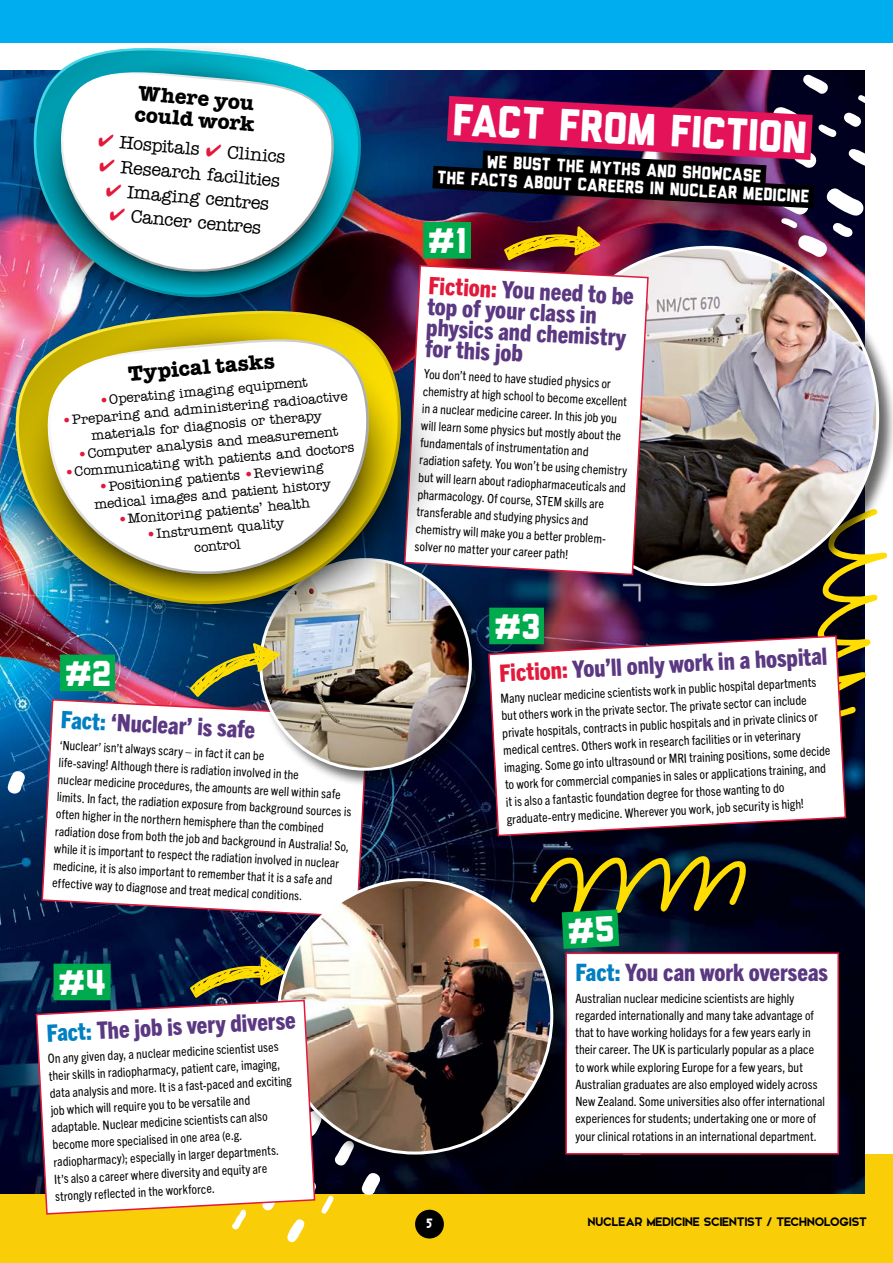
<style>
.page{position:relative;width:893px;height:1263px;background:#fff}
.page>*{position:absolute;margin:0;border:0;box-sizing:border-box;transform-origin:0 0}
.t1{font:45px "Liberator";color:#fff}
.t2{font:36px "Liberator";color:#fff}
.t3{font:800 condensed 24px/21px "Trade Gothic Next LT Pro";color:#5b3882}
.t4{font:700 21px/21px "American Typewriter ITC Pro";color:#000}
.t5{font:500 18px "American Typewriter ITC Pro";color:#000}
.t6{font:18px/18px "Liberator";color:#fff;text-align:center}
.t7{font:18px "Elkwood";color:#fff}
.t8{font:16.5px "Elkwood";color:#000}
.t9{font:500 13.5px/17.2px "American Typewriter ITC Pro";color:#000;text-align:center}
.t10{font:condensed 12.75px/17.2px "Trade Gothic Next LT Pro";letter-spacing:.01em;color:#000}
.s1{color:#e2193b}
.s2{color:#007fc2}
</style>
<div class="page">
<div style="left:0;top:1154px;width:893px;height:109px;background:#f9ce08"></div>
<div style="left:415px;top:1210px;width:29px;height:28px;background:#000;border-radius:50%"></div>
<img style="left:0;top:71px;width:865px;height:1122px">
<svg style="left:232px;top:1215px;width:14px;height:15px"></svg>
<svg style="left:287px;top:1172px;width:95px;height:71px"></svg>
<svg style="left:811px;top:604px;width:60px;height:116px"></svg>
<div style="left:538px;top:245px;width:355px;height:359px;background:#000;opacity:.6"></div>
<img style="left:543px;top:280px;width:335px;height:304px">
<svg style="left:41px;top:698px;width:328px;height:220px"></svg>
<svg style="left:6px;top:768px;width:20px;height:28px"></svg>
<div style="left:566px;top:953px;width:272px;height:201px;background:#fff"></div>
<div style="left:565px;top:952px;width:274px;height:202px;border:2px solid #e2193b"></div>
<svg style="left:487px;top:635px;width:360px;height:202px"></svg>
<div style="left:259px;top:557px;width:231px;height:231px;background:#000;opacity:.6"></div>
<img style="left:261px;top:560px;width:209px;height:209px;border-radius:105px">
<img style="left:409px;top:70px;width:484px;height:210px">
<svg style="left:190px;top:650px;width:90px;height:47px;background:#5a6945"></svg>
<svg style="left:403px;top:264px;width:246px;height:312px"></svg>
<div style="left:276px;top:877px;width:295px;height:295px;background:#000;opacity:.6"></div>
<img style="left:278px;top:880px;width:274px;height:273px;border-radius:137px">
<svg style="left:35px;top:999px;width:281px;height:216px"></svg>
<svg style="left:190px;top:956px;width:95px;height:42px;background:#57522a"></svg>
<div style="left:0;top:0;width:893px;height:43px;background:#00aeef"></div>
<div style="left:489px;top:608px;width:55px;height:36px;background:#00ab4e"></div>
<div style="left:60px;top:655px;width:55px;height:36px;background:#00ab4e"></div>
<svg style="left:2px;top:70px;width:394px;height:231px;background:#393866"></svg>
<svg style="left:82px;top:48px;width:285px;height:250px"></svg>
<img style="left:26px;top:58px;width:338px;height:240px">
<svg style="left:50px;top:61px;width:289px;height:222px;background:#338da1"></svg>
<svg style="left:55px;top:65px;width:284px;height:213px"></svg>
<div style="left:423px;top:222px;width:48px;height:37px;background:#00ab4e"></div>
<img style="left:0;top:301px;width:449px;height:349px">
<img style="left:7px;top:298px;width:409px;height:322px">
<img style="left:8px;top:308px;width:400px;height:305px">
<img style="left:14px;top:322px;width:398px;height:299px">
<img style="left:41px;top:326px;width:340px;height:261px">
<svg style="left:42px;top:331px;width:334px;height:250px"></svg>
<div style="left:54px;top:964px;width:57px;height:36px;background:#00ab4e"></div>
<svg style="left:524px;top:856px;width:222px;height:113px;background:#44503b"></svg>
<h3 class="t4" style="left:138px;top:83px;width:121px;rotate:5deg">Where you could work</h3>
<h3 class="t5" style="left:99px;top:129px;width:189px;rotate:5deg"><span class="s1">✔</span> Hospitals <span class="s1">✔</span> Clinics</h3>
<h3 class="t5" style="left:100px;top:154px;width:183px;rotate:5deg"><span class="s1">✔</span> Research facilities</h3>
<h3 class="t5" style="left:107px;top:178px;width:166px;rotate:5deg"><span class="s1">✔</span> Imaging centres</h3>
<h3 class="t5" style="left:111px;top:203px;width:154px;rotate:5deg"><span class="s1">✔</span> Cancer centres</h3>
<h3 class="t4" style="left:128px;top:363px;width:149px;rotate:-5deg">Typical tasks</h3>
<p class="t9" style="left:99px;top:391px;width:210px;rotate:-5deg"><span class="s1">•</span>Operating imaging equipment</p>
<p class="t9" style="left:62px;top:412px;width:287px;rotate:-5deg"><span class="s1">•</span>Preparing and administering radioactive materials for diagnosis or therapy</p>
<p class="t9" style="left:78px;top:445px;width:262px;rotate:-5deg"><span class="s1">•</span>Computer analysis and measurement</p>
<p class="t9" style="left:65px;top:464px;width:292px;rotate:-5deg"><span class="s1">•</span>Communicating with patients and doctors</p>
<p class="t9" style="left:92px;top:479px;width:239px;rotate:-5deg"><span class="s1">•</span>Positioning patients <span class="s1">•</span>Reviewing medical images and patient history</p>
<p class="t9" style="left:118px;top:511px;width:194px;rotate:-5deg"><span class="s1">•</span>Monitoring patients’ health</p>
<p class="t9" style="left:146px;top:526px;width:139px;rotate:-5deg"><span class="s1">•</span>Instrument quality control</p>
<h2 class="t2" style="left:64px;top:661px;width:50px">#2</h2>
<h3 class="t3" style="left:62px;top:707px;width:196px;rotate:3deg"><span class="s2">Fact:</span> ‘Nuclear’ is safe</h3>
<p class="t10" style="left:60px;top:735px;width:296px;rotate:3deg">‘Nuclear’ isn’t always scary – in fact it can be<br>life-saving! Although there is radiation involved in the<br>nuclear medicine procedures, the amounts are well within safe limits. In fact, the radiation exposure from background sources is often higher in the northern hemisphere than the combined radiation dose from both the job and background in Australia! So, while it is important to respect the radiation involved in nuclear medicine, it is also important to remember that it is a safe and effective way to diagnose and treat medical conditions.</p>
<h2 class="t2" style="left:57px;top:970px;width:52px">#4</h2>
<h3 class="t3" style="left:46px;top:1021px;width:251px;rotate:-3deg"><span class="s2">Fact:</span> The job is very diverse</h3>
<p class="t10" style="left:48px;top:1049px;width:244px;rotate:-3deg">On any given day, a nuclear medicine scientist uses their skills in radiopharmacy, patient care, imaging, data analysis and more. It is a fast-paced and exciting job which will require you to be versatile and adaptable. Nuclear medicine scientists can also become more specialised in one area (e.g. radiopharmacy); especially in larger departments.<br>It’s also a career where diversity and equity are strongly reflected in the workforce.</p>
<h1 class="t1" style="left:453px;top:103px;width:357px;rotate:3deg">FACT from FICTION</h1>
<h3 class="t6" style="left:439px;top:151px;width:374px;rotate:3deg">we bust the myths and showcase<br>the facts about careers in nuclear medicine</h3>
<h2 class="t2" style="left:427px;top:228px;width:43px">#1</h2>
<h3 class="t3" style="left:429px;top:273px;width:207px;rotate:3deg"><span class="s1">Fiction:</span> You need to be top of your class in physics and chemistry for this job</h3>
<p class="t10" style="left:424px;top:364px;width:209px;rotate:3deg">You don’t need to have studied physics or chemistry at high school to become excellent in a nuclear medicine career. In this job you will learn some physics but mostly about the fundamentals of instrumentation and radiation safety. You won’t be using chemistry but will learn about radiopharmaceuticals and pharmacology. Of course, STEM skills are transferable and studying physics and chemistry will make you a better problem&shy;solver no matter your career path!</p>
<h2 class="t2" style="left:493px;top:614px;width:49px">#3</h2>
<h3 class="t3" style="left:499px;top:661px;width:330px;rotate:-3deg"><span class="s1">Fiction:</span> You’ll only work in a hospital</h3>
<p class="t10" style="left:500px;top:689px;width:328px;rotate:-3deg">Many nuclear medicine scientists work in public hospital departments but others work in the private sector. The private sector can include private hospitals, contracts in public hospitals and in private clinics or medical centres. Others work in research facilities or in veterinary imaging. Some go into ultrasound or MRI training positions, some decide to work for commercial companies in sales or applications training, and it is also a fantastic foundation degree for those wanting to do graduate-entry medicine. Wherever you work, job security is high!</p>
<h3 class="t3" style="left:575px;top:960px;width:254px"><span class="s2">Fact:</span> You can work overseas</h3>
<p class="t10" style="left:575px;top:988px;width:251px">Australian nuclear medicine scientists are highly regarded internationally and many take advantage of that to have working holidays for a few years early in their career. The UK is particularly popular as a place to work while exploring Europe for a few years, but Australian graduates are also employed widely across New Zealand. Some universities also offer international experiences for students; undertaking one or more of your clinical rotations in an international department.</p>
<h3 class="t7" style="left:426px;top:1215px;width:8px">5</h3>
<p class="t8" style="left:588px;top:1213px;width:281px">NUCLEAR MEDICINE SCIENTIST / TECHNOLOGIST</p>
</div>
